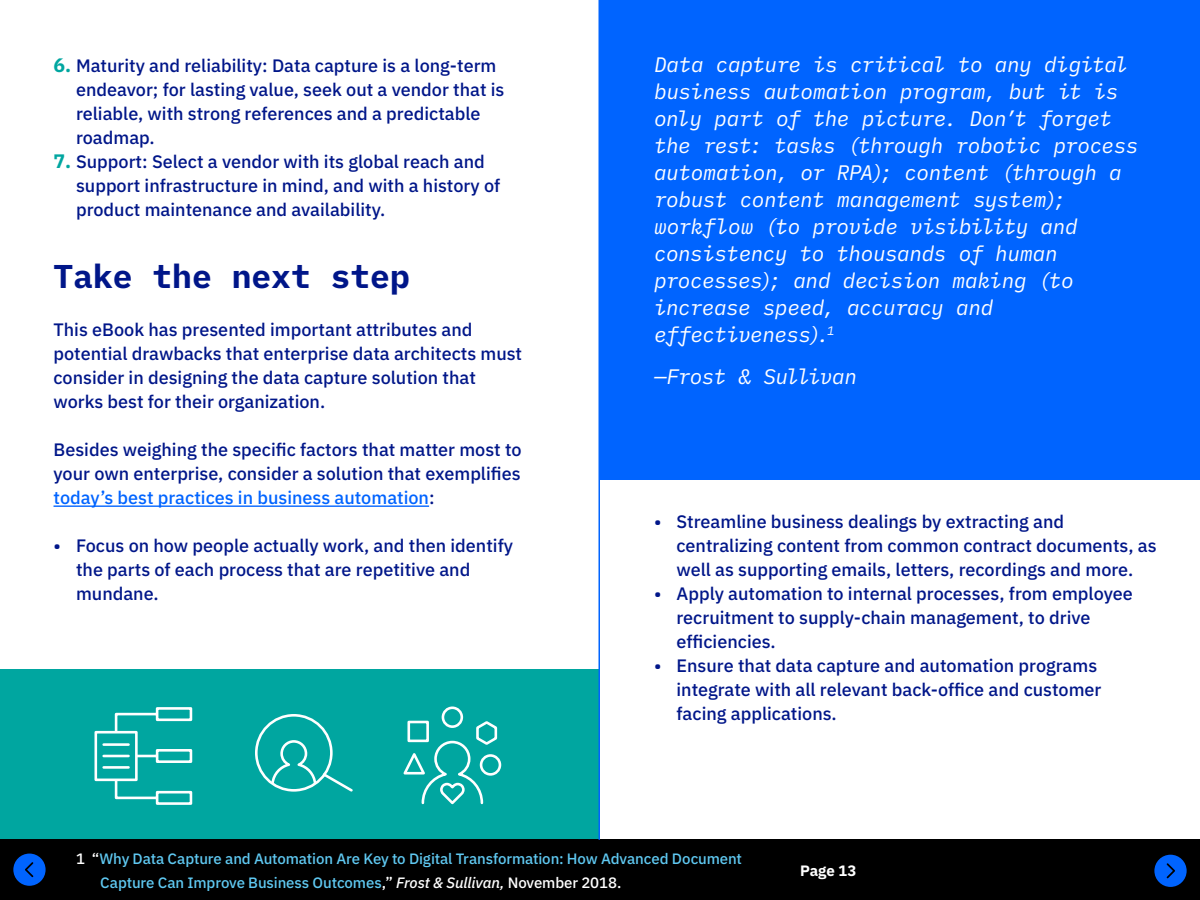
<style>
.page{position:relative;width:1200px;height:900px;background:#fff}
.page>*{position:absolute;margin:0;border:0;box-sizing:border-box;transform-origin:0 0}
.t1{font:700 33px "IBM Plex Mono";color:#001689}
.t2{font:italic 21px/27px "IBM Plex Mono";letter-spacing:-.02em;color:#fff}
.t3{font:500 18px/24px "IBM Plex Sans";color:#001689}
.t4{font:500 15px/24px "IBM Plex Sans";letter-spacing:-.01em;color:#5fc8f1}
.t5{font:700 15px "IBM Plex Sans";letter-spacing:-.005em;color:#fff}
.s1{font-weight:700;font-size:19.5px;color:#00a6a0}
.s2{color:#0064ff}
.s3{color:#fff}
.s4{font-style:italic;color:#fff}
</style>
<div class="page">
<div style="left:600px;top:0;width:600px;height:480px;background:#0064ff"></div>
<div style="left:0;top:669px;width:598px;height:177px;background:#00a6a0"></div>
<hr style="left:54px;top:505px;width:375px;height:2px;background:#0064ff">
<div style="left:0;top:840px;width:1200px;height:60px;background:#000"></div>
<svg style="left:1154px;top:855px;width:33px;height:32px"></svg>
<svg style="left:13px;top:854px;width:33px;height:32px"></svg>
<hr style="left:598px;top:0;width:2px;height:840px;background:#0064ff">
<svg style="left:94px;top:707px;width:99px;height:98px"></svg>
<svg style="left:255px;top:714px;width:98px;height:78px"></svg>
<svg style="left:403px;top:706px;width:99px;height:99px"></svg>
<p class="t3" style="left:76px;top:52px;width:430px;text-indent:-22px"><span class="s1">6.</span> Maturity and reliability: Data capture is a long-term endeavor; for lasting value, seek out a vendor that is reliable, with strong references and a predictable roadmap.</p>
<p class="t3" style="left:76px;top:148px;width:426px;text-indent:-22px"><span class="s1">7.</span> Support: Select a vendor with its global reach and support infrastructure in mind, and with a history of product maintenance and availability.</p>
<h1 class="t1" style="left:54px;top:250px;width:358px">Take the next step</h1>
<p class="t3" style="left:54px;top:316px;width:470px">This eBook has presented important attributes and potential drawbacks that enterprise data architects must consider in designing the data capture solution that works best for their organization.</p>
<p class="t3" style="left:54px;top:436px;width:470px;text-align:justify">Besides weighing the specific factors that matter most to your own enterprise, consider a solution that exemplifies <span class="s2">today’s best practices in business automation</span>:</p>
<p class="t3" style="left:76px;top:532px;width:439px;text-indent:-22px">• Focus on how people actually work, and then identify the parts of each process that are repetitive and mundane.</p>
<p class="t2" style="left:654px;top:49px;width:486px">Data capture is critical to any digital business automation program, but it is only part of the picture. Don’t forget the rest: tasks (through robotic process automation, or RPA); content (through a robust content management system); workflow (to provide visibility and consistency to thousands of human processes); and decision making (to increase speed, accuracy and effectiveness).<sup>1</sup></p>
<p class="t2" style="left:654px;top:361px;width:205px">—Frost &amp; Sullivan</p>
<p class="t3" style="left:676px;top:508px;width:482px;text-indent:-22px">• Streamline business dealings by extracting and centralizing content from common contract documents, as well as supporting emails, letters, recordings and more.</p>
<p class="t3" style="left:676px;top:580px;width:458px;text-indent:-22px">• Apply automation to internal processes, from employee recruitment to supply-chain management, to drive efficiencies.</p>
<p class="t3" style="left:676px;top:652px;width:426px;text-indent:-22px">• Ensure that data capture and automation programs integrate with all relevant back-office and customer facing applications.</p>
<p class="t4" style="left:100px;top:845px;width:643px;text-indent:-24px"><span class="s3">1 “</span>Why Data Capture and Automation Are Key to Digital Transformation: How Advanced Document<br>Capture Can Improve Business Outcomes<span class="s3">,”</span> <span class="s4">Frost &amp; Sullivan,</span> <span class="s3">November 2018.</span></p>
<p class="t5" style="left:800px;top:859px;width:58px">Page 13</p>
</div>
